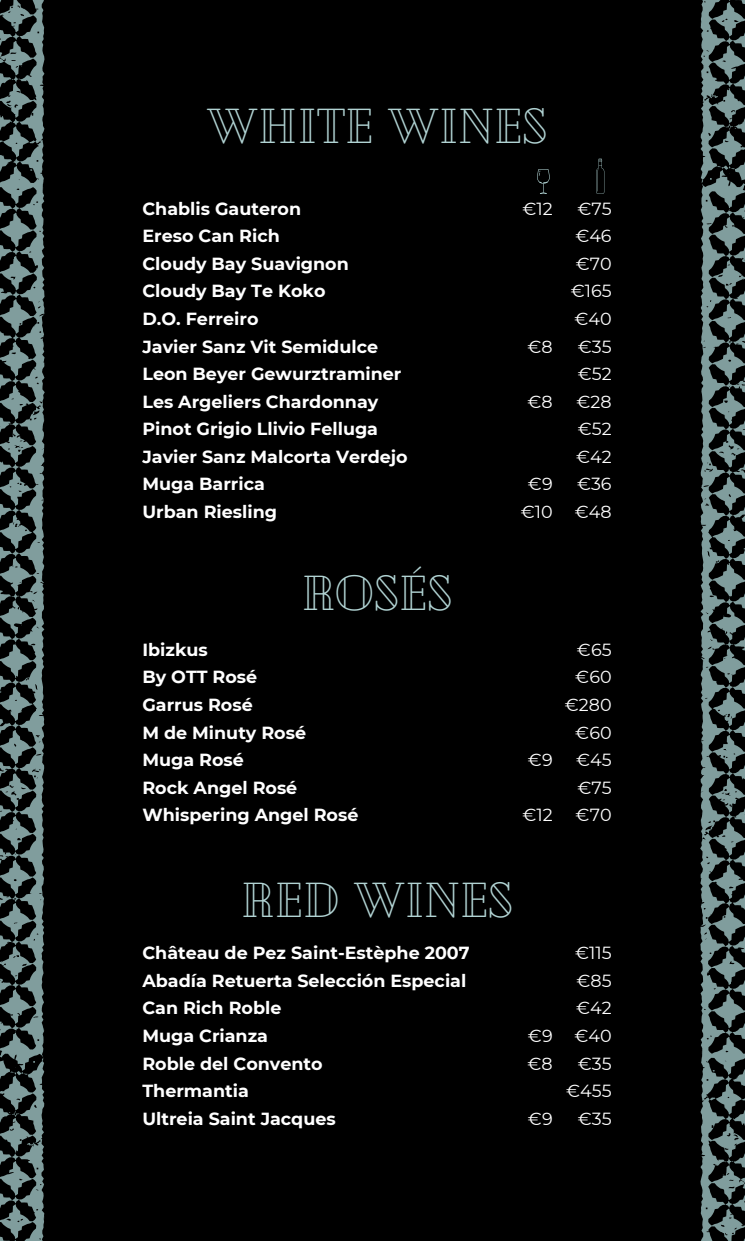
<style>
.page{position:relative;width:745px;height:1241px;background:#fff}
.page>*{position:absolute;margin:0;border:0;box-sizing:border-box;transform-origin:0 0}
.t1{font:49px "Cheque";color:#b1d3d3}
.t2{font:700 17.5px "Montserrat";color:#fff}
.t3{font:17.5px "Montserrat";color:#fff}
</style>
<div class="page">
<div style="left:0;top:0;width:744px;height:1240px;background:#000"></div>
<svg style="left:700px;top:0;width:44px;height:1240px"></svg>
<svg style="left:0;top:0;width:45px;height:1240px"></svg>
<svg style="left:537px;top:169px;width:12px;height:25px"></svg>
<svg style="left:596px;top:159px;width:7px;height:35px"></svg>
<h1 class="t1" style="left:207px;top:94px;width:342px">WHITE WINES</h1>
<p class="t2" style="left:142px;top:198px;width:160px">Chablis Gauteron</p>
<p class="t3" style="left:522px;top:198px;width:32px">€12</p>
<p class="t3" style="left:577px;top:198px;width:36px">€75</p>
<p class="t2" style="left:142px;top:225px;width:139px">Ereso Can Rich</p>
<p class="t3" style="left:575px;top:225px;width:38px">€46</p>
<p class="t2" style="left:142px;top:253px;width:208px">Cloudy Bay Suavignon</p>
<p class="t3" style="left:575px;top:253px;width:37px">€70</p>
<p class="t2" style="left:142px;top:280px;width:184px">Cloudy Bay Te Koko</p>
<p class="t3" style="left:570px;top:280px;width:42px">€165</p>
<p class="t2" style="left:142px;top:308px;width:117px">D.O. Ferreiro</p>
<p class="t3" style="left:574px;top:308px;width:39px">€40</p>
<p class="t2" style="left:142px;top:335px;width:237px">Javier Sanz Vit Semidulce</p>
<p class="t3" style="left:527px;top:335px;width:27px">€8</p>
<p class="t3" style="left:577px;top:335px;width:35px">€35</p>
<p class="t2" style="left:142px;top:363px;width:260px">Leon Beyer Gewurztraminer</p>
<p class="t3" style="left:577px;top:363px;width:35px">€52</p>
<p class="t2" style="left:142px;top:391px;width:237px">Les Argeliers Chardonnay</p>
<p class="t3" style="left:527px;top:391px;width:27px">€8</p>
<p class="t3" style="left:576px;top:391px;width:37px">€28</p>
<p class="t2" style="left:142px;top:418px;width:237px">Pinot Grigio Llivio Felluga</p>
<p class="t3" style="left:577px;top:418px;width:35px">€52</p>
<p class="t2" style="left:142px;top:446px;width:267px">Javier Sanz Malcorta Verdejo</p>
<p class="t3" style="left:575px;top:446px;width:37px">€42</p>
<p class="t2" style="left:142px;top:473px;width:124px">Muga Barrica</p>
<p class="t3" style="left:527px;top:473px;width:26px">€9</p>
<p class="t3" style="left:576px;top:473px;width:36px">€36</p>
<p class="t2" style="left:142px;top:501px;width:136px">Urban Riesling</p>
<p class="t3" style="left:520px;top:501px;width:33px">€10</p>
<p class="t3" style="left:574px;top:501px;width:38px">€48</p>
<h1 class="t1" style="left:301px;top:560px;width:152px">ROSÉS</h1>
<p class="t2" style="left:142px;top:639px;width:67px">Ibizkus</p>
<p class="t3" style="left:576px;top:639px;width:36px">€65</p>
<p class="t2" style="left:142px;top:666px;width:116px">By OTT Rosé</p>
<p class="t3" style="left:575px;top:666px;width:38px">€60</p>
<p class="t2" style="left:142px;top:694px;width:112px">Garrus Rosé</p>
<p class="t3" style="left:564px;top:694px;width:48px">€280</p>
<p class="t2" style="left:142px;top:721px;width:165px">M de Minuty Rosé</p>
<p class="t3" style="left:575px;top:721px;width:38px">€60</p>
<p class="t2" style="left:142px;top:749px;width:103px">Muga Rosé</p>
<p class="t3" style="left:527px;top:749px;width:26px">€9</p>
<p class="t3" style="left:575px;top:749px;width:37px">€45</p>
<p class="t2" style="left:142px;top:776px;width:156px">Rock Angel Rosé</p>
<p class="t3" style="left:577px;top:776px;width:36px">€75</p>
<p class="t2" style="left:142px;top:804px;width:217px">Whispering Angel Rosé</p>
<p class="t3" style="left:522px;top:804px;width:32px">€12</p>
<p class="t3" style="left:575px;top:804px;width:37px">€70</p>
<h1 class="t1" style="left:241px;top:868px;width:274px">RED WINES</h1>
<p class="t2" style="left:142px;top:942px;width:328px">Château de Pez Saint-Estèphe 2007</p>
<p class="t3" style="left:574px;top:942px;width:38px">€115</p>
<p class="t2" style="left:142px;top:969px;width:325px">Abadía Retuerta Selección Especial</p>
<p class="t3" style="left:576px;top:969px;width:37px">€85</p>
<p class="t2" style="left:142px;top:997px;width:140px">Can Rich Roble</p>
<p class="t3" style="left:575px;top:997px;width:37px">€42</p>
<p class="t2" style="left:142px;top:1024px;width:127px">Muga Crianza</p>
<p class="t3" style="left:527px;top:1024px;width:85px">€9 €40</p>
<p class="t2" style="left:142px;top:1052px;width:182px">Roble del Convento</p>
<p class="t3" style="left:527px;top:1052px;width:27px">€8</p>
<p class="t3" style="left:577px;top:1052px;width:35px">€35</p>
<p class="t2" style="left:142px;top:1080px;width:108px">Thermantia</p>
<p class="t3" style="left:566px;top:1080px;width:47px">€455</p>
<p class="t2" style="left:142px;top:1107px;width:195px">Ultreia Saint Jacques</p>
<p class="t3" style="left:527px;top:1107px;width:26px">€9</p>
<p class="t3" style="left:577px;top:1107px;width:35px">€35</p>
</div>
